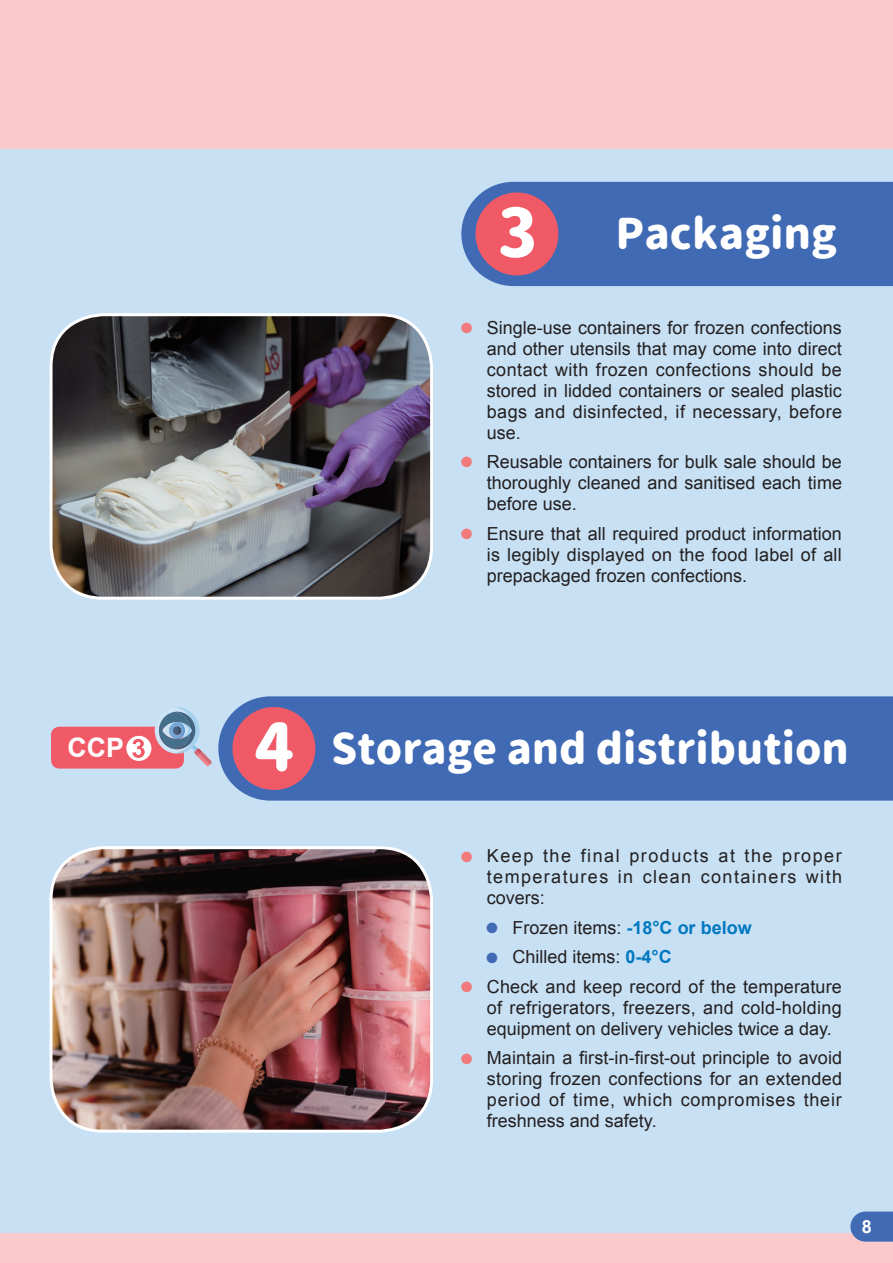
<style>
.page{position:relative;width:893px;height:1263px;background:#c7e0f3}
.page>*{position:absolute;margin:0;border:0;box-sizing:border-box;transform-origin:0 0}
.t1{font:42px "Corporate Logo Rounded";color:#fff}
.t2{font:700 26.7px "Arial";color:#fff}
.t3{font:18px/21px "Arial";color:#231f20;text-align:justify}
.t4{font:700 18px "Arial";color:#fff}
.s1{font-size:66.3px}
.s2{font-weight:700;color:#0078c0}
</style>
<div class="page">
<div style="left:0;top:0;width:893px;height:149px;background:#f9c9cc"></div>
<div style="left:0;top:1233px;width:893px;height:30px;background:#f9c9cc"></div>
<img style="left:51px;top:315px;width:381px;height:283px">
<div style="left:50px;top:313px;width:383px;height:287px;border:3px solid #fff;border-radius:52px"></div>
<img style="left:51px;top:848px;width:381px;height:283px">
<div style="left:50px;top:846px;width:383px;height:287px;border:3px solid #fff;border-radius:52px"></div>
<div style="left:461px;top:182px;width:432px;height:104px;background:#406ab4"></div>
<div style="left:475px;top:192px;width:83px;height:83px;background:#f05a67;border-radius:50%"></div>
<div style="left:218px;top:696px;width:675px;height:105px;background:#406ab4"></div>
<div style="left:232px;top:707px;width:83px;height:83px;background:#f05a67;border-radius:50%"></div>
<div style="left:51px;top:727px;width:133px;height:41px;background:#f05a67;border-radius:9px"></div>
<svg style="left:126px;top:707px;width:86px;height:59px"></svg>
<svg style="left:850px;top:1211px;width:43px;height:30px"></svg>
<h2 class="t2" style="left:68px;top:730px;width:58px">CCP</h2>
<h1 class="t1" style="left:497px;top:205px;width:341px"><span class="s1">3</span> Packaging</h1>
<p class="t3" style="left:487px;top:317px;width:357px;text-indent:-26px"><sup>■</sup> Single-use containers for frozen confections and other utensils that may come into direct contact with frozen confections should be stored in lidded containers or sealed plastic bags and disinfected, if necessary, before use.</p>
<p class="t3" style="left:487px;top:452px;width:357px;text-indent:-26px"><sup>■</sup> Reusable containers for bulk sale should be thoroughly cleaned and sanitised each time before use.</p>
<p class="t3" style="left:487px;top:523px;width:356px;text-indent:-26px"><sup>■</sup> Ensure that all required product information is legibly displayed on the food label of all prepackaged frozen confections.</p>
<h1 class="t1" style="left:254px;top:720px;width:596px"><span class="s1">4</span> Storage and distribution</h1>
<p class="t3" style="left:487px;top:846px;width:357px;text-indent:-26px"><sup>■</sup> Keep the final products at the proper temperatures in clean containers with covers:</p>
<p class="t3" style="left:487px;top:917px;width:266px"><sup>■</sup> Frozen items: <span class="s2">-18°C or below</span></p>
<p class="t3" style="left:487px;top:947px;width:186px"><sup>■</sup> Chilled items: <span class="s2">0-4°C</span></p>
<p class="t3" style="left:487px;top:976px;width:357px;text-indent:-26px"><sup>■</sup> Check and keep record of the temperature of refrigerators, freezers, and cold-holding equipment on delivery vehicles twice a day.</p>
<p class="t3" style="left:487px;top:1048px;width:357px;text-indent:-26px"><sup>■</sup> Maintain a first-in-first-out principle to avoid storing frozen confections for an extended period of time, which compromises their freshness and safety.</p>
<p class="t4" style="left:862px;top:1215px;width:12px">8</p>
</div>
